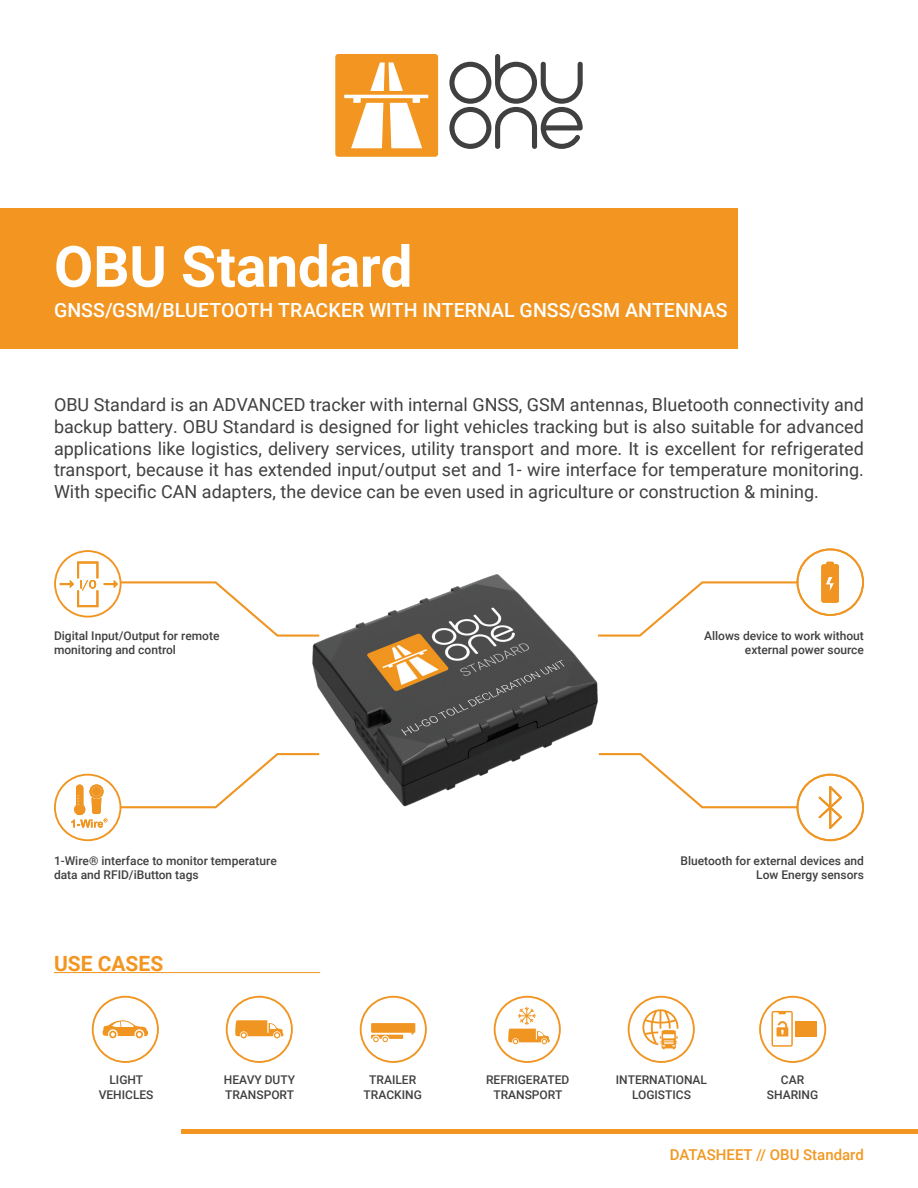
<style>
.page{position:relative;width:918px;height:1188px;background:#fff}
.page>*{position:absolute;margin:0;border:0;box-sizing:border-box;transform-origin:0 0}
.t1{font:700 57px "Roboto";letter-spacing:-.005em;color:#fff}
.t2{font:700 21px "Roboto";color:#f29621}
.t3{font:500 19.5px "Roboto";letter-spacing:.005em;color:#fff}
.t4{font:18px/21.6px "Roboto";color:#404040;text-align:justify}
.t5{font:500 15px "Roboto";color:#f29720}
.t6{font:500 12px/14.4px "Roboto";color:#404040;text-align:center}
</style>
<div class="page">
<svg style="left:449px;top:54px;width:134px;height:95px"></svg>
<div style="left:335px;top:54px;width:103px;height:103px;background:#f29621;border-radius:3px"></div>
<svg style="left:344px;top:62px;width:84px;height:86px"></svg>
<hr style="left:54px;top:972px;width:266px;height:1px;background:#f29621">
<div style="left:0;top:208px;width:737px;height:141px;background:#f29621"></div>
<hr style="left:181px;top:1130px;width:737px;height:4px;background:#f29621">
<img style="left:312px;top:574px;width:287px;height:233px">
<svg style="left:599px;top:753px;width:265px;height:88px"></svg>
<svg style="left:54px;top:753px;width:265px;height:88px"></svg>
<svg style="left:54px;top:550px;width:265px;height:87px"></svg>
<svg style="left:598px;top:548px;width:266px;height:89px"></svg>
<svg style="left:92px;top:996px;width:67px;height:67px"></svg>
<svg style="left:226px;top:996px;width:67px;height:67px"></svg>
<svg style="left:494px;top:996px;width:67px;height:67px"></svg>
<svg style="left:360px;top:996px;width:67px;height:67px"></svg>
<svg style="left:759px;top:996px;width:67px;height:67px"></svg>
<svg style="left:628px;top:996px;width:67px;height:67px"></svg>
<h1 class="t1" style="left:54px;top:227px;width:360px">OBU Standard</h1>
<p class="t3" style="left:54px;top:296px;width:675px">GNSS/GSM/BLUETOOTH TRACKER WITH INTERNAL GNSS/GSM ANTENNAS</p>
<p class="t4" style="left:54px;top:394px;width:812px">OBU Standard is an ADVANCED tracker with internal GNSS, GSM antennas, Bluetooth connectivity and backup battery. OBU Standard is designed for light vehicles tracking but is also suitable for advanced applications like logistics, delivery services, utility transport and more. It is excellent for refrigerated transport, because it has extended input/output set and 1- wire interface for temperature monitoring.<br>With specific CAN adapters, the device can be even used in agriculture or construction &amp; mining.</p>
<p class="t6" style="left:54px;top:628px;width:167px;text-align:left">Digital Input/Output for remote monitoring and control</p>
<p class="t6" style="left:54px;top:853px;width:224px;text-align:left">1-Wire® interface to monitor temperature data and RFID/iButton tags</p>
<p class="t2" style="left:54px;top:949px;width:111px">USE CASES</p>
<p class="t6" style="left:704px;top:628px;width:161px;text-align:right">Allows device to work without external power source</p>
<p class="t6" style="left:681px;top:853px;width:185px;text-align:right">Bluetooth for external devices and<br>Low Energy sensors</p>
<p class="t6" style="left:99px;top:1072px;width:56px">LIGHT<br>VEHICLES</p>
<p class="t6" style="left:224px;top:1072px;width:73px;text-align:left">HEAVY DUTY<br>TRANSPORT</p>
<p class="t6" style="left:486px;top:1072px;width:85px">REFRIGERATED<br>TRANSPORT</p>
<p class="t6" style="left:616px;top:1072px;width:93px">INTERNATIONAL<br>LOGISTICS</p>
<p class="t6" style="left:364px;top:1072px;width:60px">TRAILER<br>TRACKING</p>
<p class="t6" style="left:767px;top:1072px;width:53px">CAR<br>SHARING</p>
<p class="t5" style="left:670px;top:1144px;width:196px">DATASHEET // OBU Standard</p>
</div>
